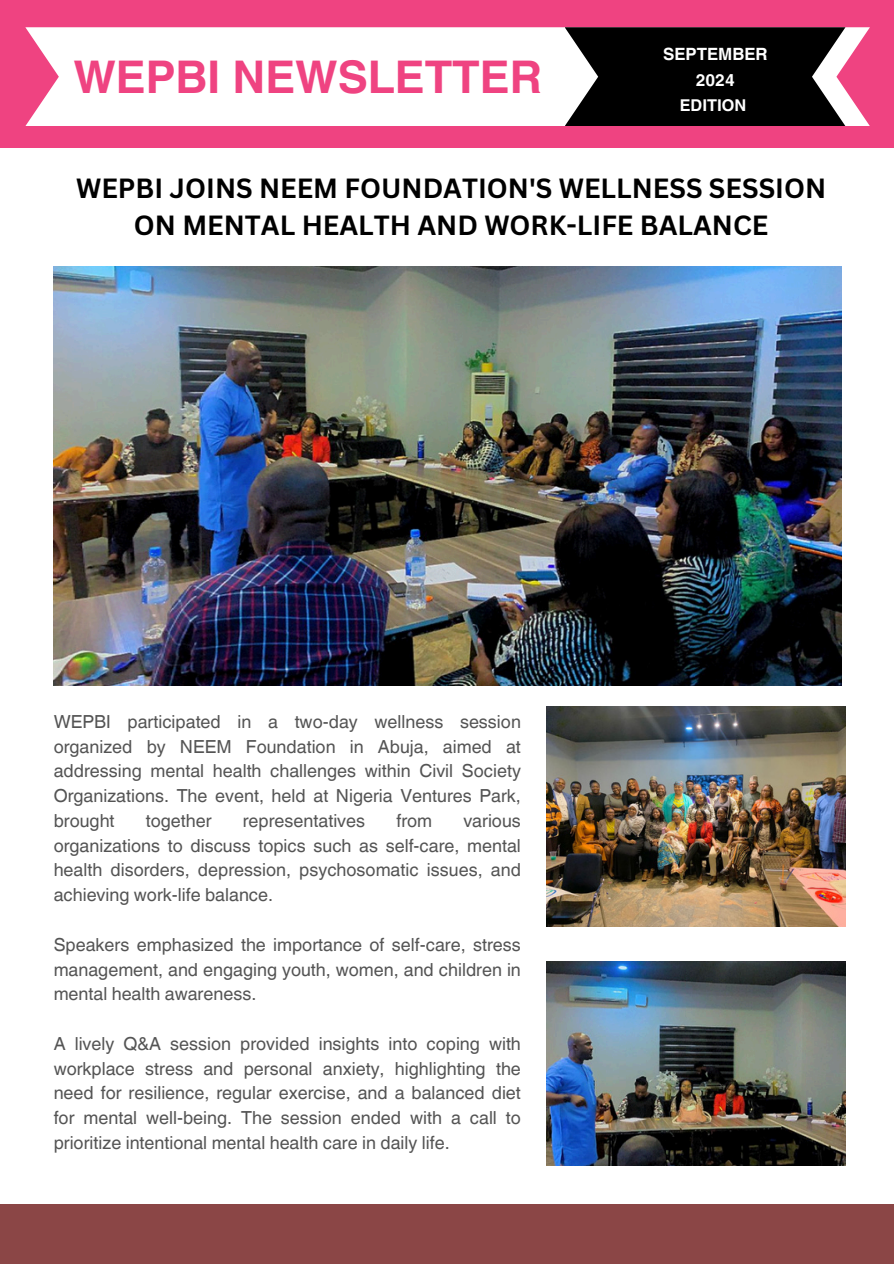
<style>
.page{position:relative;width:894px;height:1264px;background:#fff}
.page>*{position:absolute;margin:0;border:0;box-sizing:border-box;transform-origin:0 0}
.t1{font:700 45px "Helvetica World";color:#ef4381}
.t2{font:700 27px/37.2px "Canva Sans";color:#000;text-align:center}
.t3{font:18px/24.8px "Helvetica World";color:#545454;text-align:justify}
.t4{font:700 16.95px/25.8px "Helvetica World";color:#fff;text-align:center}
.t5{font:700 16.2px "Helvetica World";color:#fff}
</style>
<div class="page">
<div style="left:0;top:0;width:893px;height:148px;background:#ef4381"></div>
<img style="left:54px;top:266px;width:787px;height:419px">
<div style="left:0;top:1204px;width:893px;height:59px;background:#8b4646"></div>
<div style="left:25px;top:27px;width:844px;height:99px;background:#fff"></div>
<svg style="left:564px;top:27px;width:281px;height:99px;background:#1f1e1e"></svg>
<img style="left:546px;top:706px;width:299px;height:221px">
<img style="left:546px;top:961px;width:299px;height:204px">
<p class="t1" style="left:73px;top:40px;width:469px">WEPBI NEWSLETTER</p>
<p class="t4" style="left:662px;top:39px;width:106px">SEPTEMBER<br>2024</p>
<p class="t5" style="left:679px;top:92px;width:68px">EDITION</p>
<p class="t2" style="left:76px;top:169px;width:751px">WEPBI JOINS NEEM FOUNDATION'S WELLNESS SESSION<br>ON MENTAL HEALTH AND WORK-LIFE BALANCE</p>
<p class="t3" style="left:54px;top:709px;width:468px">WEPBI participated in a two-day wellness session organized by NEEM Foundation in Abuja, aimed at addressing mental health challenges within Civil Society Organizations. The event, held at Nigeria Ventures Park, brought</p>
<p class="t3" style="left:146px;top:808px;width:67px">together</p>
<p class="t3" style="left:243px;top:808px;width:124px">representatives</p>
<p class="t3" style="left:396px;top:808px;width:37px">from</p>
<p class="t3" style="left:54px;top:808px;width:468px;text-indent:409px">various organizations to discuss topics such as self-care, mental health disorders, depression, psychosomatic issues, and achieving work-life balance.</p>
<p class="t3" style="left:54px;top:932px;width:468px">Speakers emphasized the importance of self-care, stress management, and engaging youth, women, and children in mental health awareness.</p>
<p class="t3" style="left:54px;top:1031px;width:468px">A lively Q&amp;A session provided insights into coping with workplace stress and personal anxiety, highlighting the need for resilience, regular exercise, and a balanced diet for mental well-being. The session ended with a call to prioritize intentional mental health care in daily life.</p>
</div>
